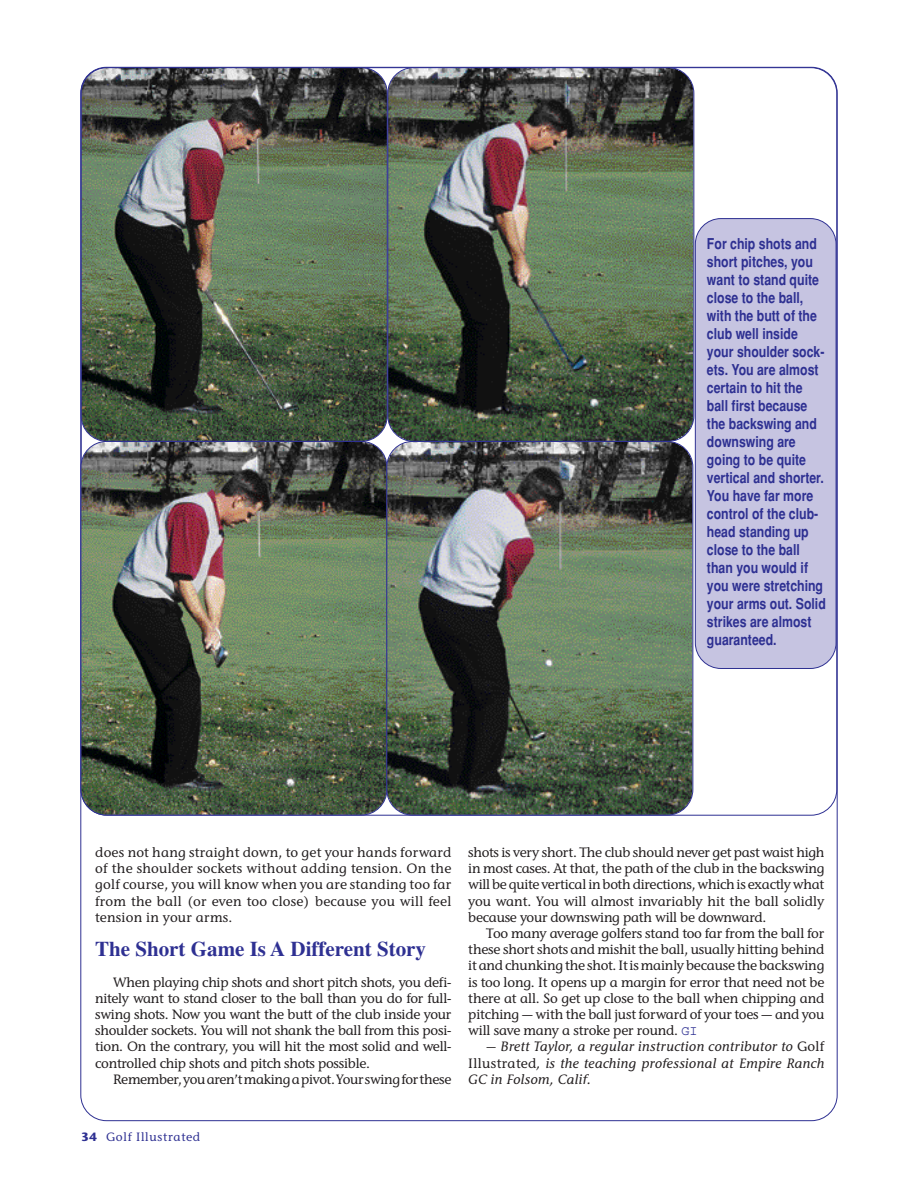
<style>
.page{position:relative;width:918px;height:1188px;background:#fff}
.page>*{position:absolute;margin:0;border:0;box-sizing:border-box;transform-origin:0 0}
.t1{font:700 21px "Times";color:#2e3092}
.t2{font:700 condensed 15px/18px "Helvetica";color:#2e3092}
.t3{font:500 13.5px/16.2px "Stone Inf ITC";letter-spacing:-.015em;color:#231f20;text-align:justify}
.t4{font:italic 500 13.5px/16.2px "Stone Inf ITC";letter-spacing:.03em;color:#231f20;text-align:justify}
.t5{font:500 12px "Stone Inf ITC";letter-spacing:.055em;color:#2e3092}
.s1{font-family:"Courier";font-weight:400;color:#2e3092}
.s2{font-style:normal}
.s3{font-family:"Stone Sans ITC";font-weight:700}
</style>
<div class="page">
<img style="left:81px;top:68px;width:306px;height:373px;border-radius:25px">
<img style="left:388px;top:68px;width:306px;height:373px;border-radius:25px">
<img style="left:81px;top:442px;width:306px;height:373px;border-radius:25px">
<div style="left:81px;top:441px;width:306px;height:374px;border:1px solid #2e3092;border-radius:26px"></div>
<img style="left:387px;top:442px;width:306px;height:373px;border-radius:25px">
<div style="left:387px;top:441px;width:306px;height:374px;border:1px solid #2e3092;border-radius:26px"></div>
<div style="left:696px;top:219px;width:140px;height:449px;background:#c6c4e1;border-radius:26px"></div>
<div style="left:695px;top:218px;width:141px;height:451px;border:1px solid #2e3092;border-radius:26px"></div>
<p class="t2" style="left:707px;top:237px;width:120px">For chip shots and short pitches, you want to stand quite close to the ball, with the butt of the club well inside your shoulder sock&shy;ets. You are almost certain to hit the ball first because the backswing and downswing are going to be quite vertical and shorter.<br>You have far more control of the club&shy;head standing up close to the ball than you would if you were stretching your arms out. Solid strikes are almost guaranteed.</p>
<p class="t3" style="left:95px;top:846px;width:358px">does not hang straight down, to get your hands forward of the shoulder sockets without adding tension. On the golf course, you will know when you are standing too far from the ball (or even too close) because you will feel tension in your arms.</p>
<h1 class="t1" style="left:95px;top:941px;width:332px">The Short Game Is A Different Story</h1>
<p class="t3" style="left:95px;top:975px;width:358px;text-indent:18px">When playing chip shots and short pitch shots, you defi&shy;nitely want to stand closer to the ball than you do for full&shy;swing shots. Now you want the butt of the club inside your shoulder sockets. You will not shank the ball from this posi&shy;tion. On the contrary, you will hit the most solid and well&shy;controlled chip shots and pitch shots possible.</p>
<p class="t3" style="left:113px;top:1073px;width:340px">Remember, you aren’t making a pivot. Your swing for these</p>
<p class="t3" style="left:468px;top:846px;width:358px">shots is very short. The club should never get past waist high in most cases. At that, the path of the club in the backswing will be quite vertical in both directions, which is exactly what you want. You will almost invariably hit the ball solidly because your downswing path will be downward.</p>
<p class="t3" style="left:468px;top:927px;width:358px;text-indent:18px">Too many average golfers stand too far from the ball for these short shots and mishit the ball, usually hitting behind it and chunking the shot. It is mainly because the backswing is too long. It opens up a margin for error that need not be there at all. So get up close to the ball when chipping and pitching — with the ball just forward of your toes — and you will save many a stroke per round. <span class="s1">GI</span></p>
<p class="t4" style="left:468px;top:1040px;width:358px;text-indent:18px">— Brett Taylor, a regular instruction contributor to <span class="s2">Golf Illustrated</span>, is the teaching professional at Empire Ranch GC in Folsom, Calif.</p>
<p class="t5" style="left:81px;top:1133px;width:121px"><span class="s3">34</span> Golf Illustrated</p>
</div>
